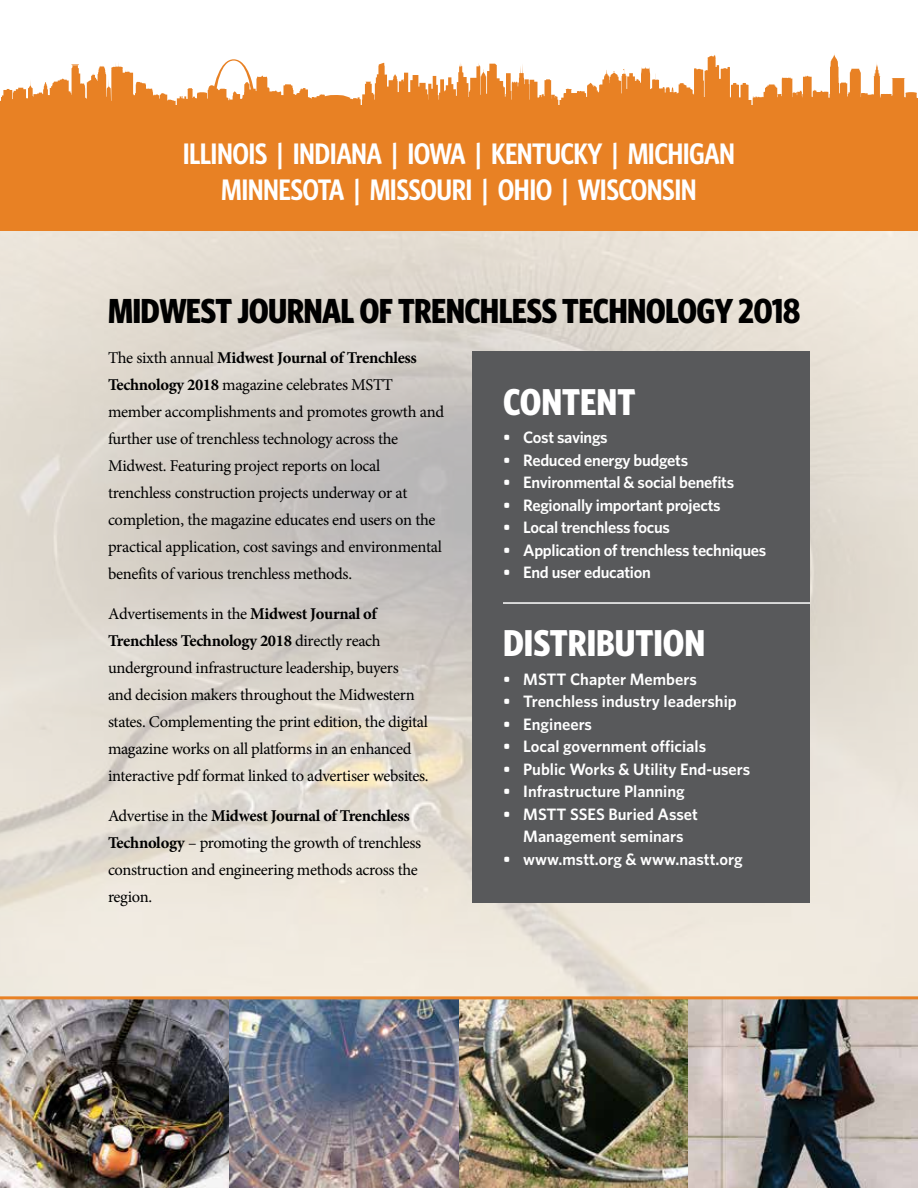
<style>
.page{position:relative;width:918px;height:1188px;background:#fff}
.page>*{position:absolute;margin:0;border:0;box-sizing:border-box;transform-origin:0 0}
.t1{font:700 37.5px "Whitney Condensed";color:#fff}
.t2{font:700 34.8px "Whitney Condensed";letter-spacing:-.02em;color:#000}
.t3{font:600 29.7px/35.7px "Whitney Condensed";letter-spacing:-.02em;color:#fff;text-align:center}
.t4{font:16.5px/27px "Minion Pro";letter-spacing:-.02em;color:#000}
.t5{font:600 16.5px/22.5px "Whitney";letter-spacing:-.01em;color:#fff;text-align:center}
.s1{font-weight:700}
</style>
<div class="page">
<div style="left:472px;top:351px;width:338px;height:552px;background:#58595b"></div>
<hr style="left:503px;top:602px;width:307px;height:2px;background:#fff">
<div style="left:0;top:106px;width:918px;height:125px;background:#e88124"></div>
<img style="left:0;top:999px;width:918px;height:189px">
<svg style="left:0;top:54px;width:918px;height:52px"></svg>
<hr style="left:0;top:996px;width:918px;height:3px;background:#e88124">
<h3 class="t3" style="left:183px;top:136px;width:554px">ILLINOIS | INDIANA | IOWA | KENTUCKY | MICHIGAN<br>MINNESOTA | MISSOURI | OHIO | WISCONSIN</h3>
<h2 class="t2" style="left:108px;top:291px;width:694px">MIDWEST JOURNAL OF TRENCHLESS TECHNOLOGY 2018</h2>
<p class="t4" style="left:108px;top:344px;width:338px">The sixth annual <span class="s1">Midwest Journal of Trenchless Technology 2018</span> magazine celebrates MSTT member accomplishments and promotes growth and further use of trenchless technology across the Midwest. Featuring project reports on local trenchless construction projects underway or at completion, the magazine educates end users on the practical application, cost savings and environmental benefits of various trenchless methods.</p>
<p class="t4" style="left:108px;top:600px;width:322px">Advertisements in the <span class="s1">Midwest Journal of Trenchless Technology 2018</span> directly reach underground infrastructure leadership, buyers<br>and decision makers throughout the Midwestern states. Complementing the print edition, the digital magazine works on all platforms in an enhanced interactive pdf format linked to advertiser websites.</p>
<p class="t4" style="left:108px;top:803px;width:315px">Advertise in the <span class="s1">Midwest Journal of Trenchless Technology</span> – promoting the growth of trenchless construction and engineering methods across the region.</p>
<h1 class="t1" style="left:503px;top:380px;width:134px">CONTENT</h1>
<p class="t5" style="left:503px;top:426px;width:106px">• Cost savings</p>
<p class="t5" style="left:503px;top:448px;width:187px">• Reduced energy budgets</p>
<p class="t5" style="left:503px;top:471px;width:233px">• Environmental &amp; social benefits</p>
<p class="t5" style="left:503px;top:493px;width:219px">• Regionally important projects</p>
<p class="t5" style="left:503px;top:516px;width:168px">• Local trenchless focus</p>
<p class="t5" style="left:503px;top:538px;width:265px">• Application of trenchless techniques</p>
<p class="t5" style="left:503px;top:561px;width:149px">• End user education</p>
<h1 class="t1" style="left:503px;top:621px;width:204px">DISTRIBUTION</h1>
<p class="t5" style="left:503px;top:667px;width:195px">• MSTT Chapter Members</p>
<p class="t5" style="left:503px;top:690px;width:235px">• Trenchless industry leadership</p>
<p class="t5" style="left:503px;top:712px;width:91px">• Engineers</p>
<p class="t5" style="left:503px;top:735px;width:205px">• Local government officials</p>
<p class="t5" style="left:503px;top:757px;width:249px">• Public Works &amp; Utility End-users</p>
<p class="t5" style="left:503px;top:780px;width:183px">• Infrastructure Planning</p>
<p class="t5" style="left:503px;top:802px;width:196px">• MSTT SSES Buried Asset<br>Management seminars</p>
<p class="t5" style="left:503px;top:847px;width:241px">• www.mstt.org &amp; www.nastt.org</p>
</div>
